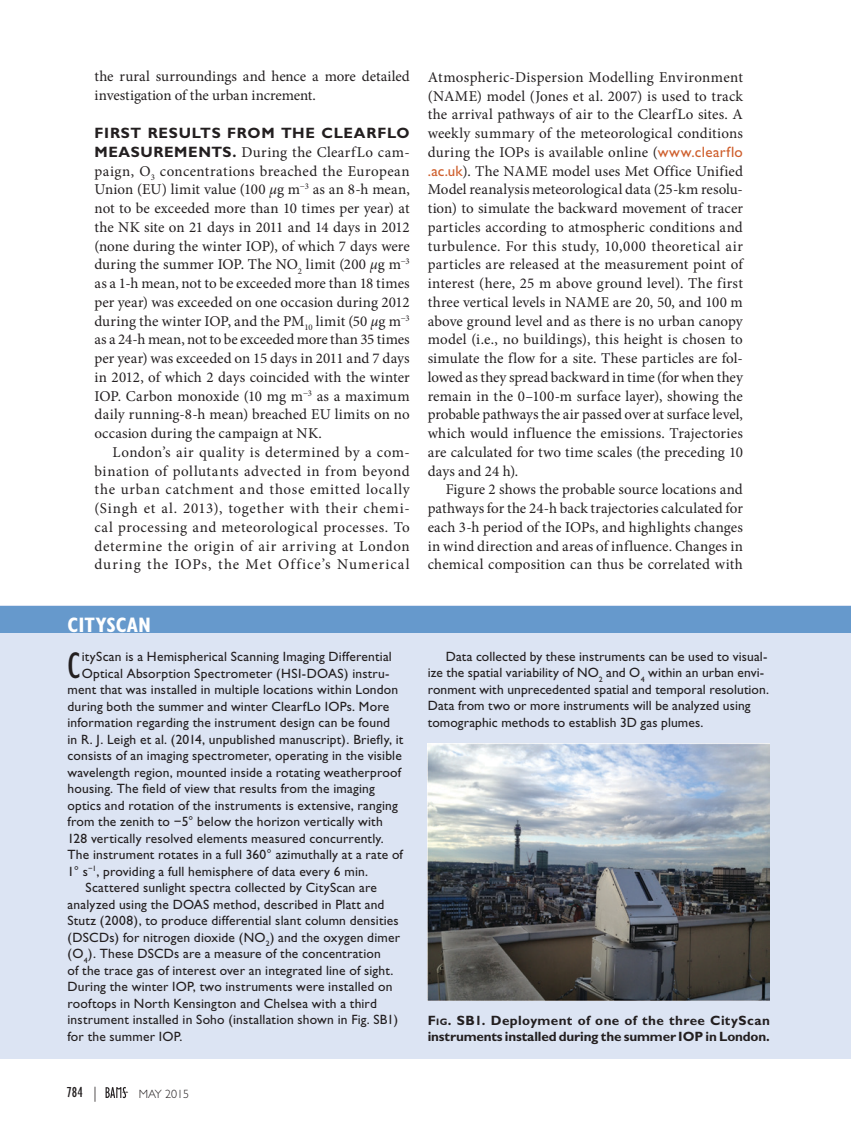
<style>
.page{position:relative;width:851px;height:1134px;background:#fff}
.page>*{position:absolute;margin:0;border:0;box-sizing:border-box;transform-origin:0 0}
.Sidebar_First_Paragr{font:condensed 38.25px "Gill Sans";color:#231f20}
.Sidebar_Title{font:700 condensed 21px "Gill Sans";color:#fff}
.Body_Text{font:15px/18.8px "Minion Pro";letter-spacing:.015em;color:#231f20;text-align:justify}
.List_NUM{font:15px/18.8px "Minion Pro";letter-spacing:-.005em;color:#231f20}
.t1{font:condensed 15px "Gill Sans";color:#231f20}
.Sidebar_First_Paragr-2{font:13.5px "Gill Sans";letter-spacing:.015em;color:#231f20}
.Sidebar_Text{font:13.5px/16.5px "Gill Sans";letter-spacing:.01em;color:#231f20}
.Caption__figure{font:700 13.5px/16.5px "Gill Sans";letter-spacing:-.005em;color:#231f20}
.t2{font:300 12px "Gill Sans";color:#231f20}
.s1{font-family:"Gill Sans";font-weight:700}
.s2{font-style:italic}
.s3{font-family:"Gill Sans";color:#ce5e2c}
.s4{font-weight:300;font-stretch:normal}
.s5{font-style:inherit}
.s6{font-size:9.45px}
</style>
<div class="page">
<div style="left:0;top:606px;width:850px;height:453px;background:#dce4f3"></div>
<div style="left:0;top:606px;width:850px;height:27px;background:#69c"></div>
<img style="left:428px;top:744px;width:342px;height:257px">
<div style="left:105px;top:1086px;width:24px;height:13px;border:2px solid #fff"></div>
<svg style="left:106px;top:1087px;width:22px;height:11px"></svg>
<p class="List_NUM" style="left:94px;top:67px;width:317px">the rural surroundings and hence a more detailed investigation of the urban increment.</p>
<p class="Body_Text" style="left:94px;top:124px;width:317px"><span class="s1">FIRST RESULTS FROM THE CLEARFLO MEASUREMENTS.</span> During the ClearfLo cam&shy;paign, O<sub>3</sub> concentrations breached the European Union (EU) limit value (100 <span class="s2">µ</span>g m<sup>−3</sup> as an 8-h mean, not to be exceeded more than 10 times per year) at the NK site on 21 days in 2011 and 14 days in 2012 (none during the winter IOP), of which 7 days were during the summer IOP. The NO<sub>2</sub> limit (200 <span class="s2">µ</span>g m<sup>−3 </sup>as a 1-h mean, not to be exceeded more than 18 times per year) was exceeded on one occasion during 2012 during the winter IOP, and the PM<sub>10</sub> limit (50 <span class="s2">µ</span>g m<sup>−3 </sup>as a 24-h mean, not to be exceeded more than 35 times per year) was exceeded on 15 days in 2011 and 7 days in 2012, of which 2 days coincided with the winter IOP. Carbon monoxide (10 mg m<sup>−3</sup> as a maximum daily running-8-h mean) breached EU limits on no occasion during the campaign at NK.</p>
<p class="Body_Text" style="left:94px;top:443px;width:317px;text-indent:18px">London’s air quality is determined by a com&shy;bination of pollutants advected in from beyond the urban catchment and those emitted locally (Singh et al. 2013), together with their chemi&shy;cal processing and meteorological processes. To determine the origin of air arriving at London during the IOPs, the Met Office’s Numerical</p>
<p class="Body_Text" style="left:428px;top:68px;width:317px">Atmospheric-Dispersion Modelling Environment (NAME) model (Jones et al. 2007) is used to track the arrival pathways of air to the ClearfLo sites. A weekly summary of the meteorological conditions during the IOPs is available online (<span class="s3">www.clearflo .ac.uk</span>). The NAME model uses Met Office Unified Model reanalysis meteorological data (25-km resolu&shy;tion) to simulate the backward movement of tracer particles according to atmospheric conditions and turbulence. For this study, 10,000 theoretical air particles are released at the measurement point of interest (here, 25 m above ground level). The first three vertical levels in NAME are 20, 50, and 100 m above ground level and as there is no urban canopy model (i.e., no buildings), this height is chosen to simulate the flow for a site. These particles are fol&shy;lowed as they spread backward in time (for when they remain in the 0–100-m surface layer), showing the probable pathways the air passed over at surface level, which would influence the emissions. Trajectories are calculated for two time scales (the preceding 10 days and 24 h).</p>
<p class="Body_Text" style="left:428px;top:480px;width:317px;text-indent:18px">Figure 2 shows the probable source locations and pathways for the 24-h back trajectories calculated for each 3-h period of the IOPs, and highlights changes in wind direction and areas of influence. Changes in chemical composition can thus be correlated with</p>
<p class="Sidebar_Title" style="left:68px;top:612px;width:85px">CITYSCAN</p>
<p class="Sidebar_First_Paragr" style="left:68px;top:645px;width:14px">C</p>
<p class="Sidebar_First_Paragr-2" style="left:82px;top:649px;width:311px">ityScan is a Hemispherical Scanning Imaging Differential</p>
<p class="Sidebar_First_Paragr-2" style="left:82px;top:666px;width:309px">Optical Absorption Spectrometer (HSI-DOAS) instru-</p>
<p class="Sidebar_First_Paragr-2" style="left:68px;top:682px;width:332px">ment that was installed in multiple locations within London</p>
<p class="Sidebar_First_Paragr-2" style="left:68px;top:699px;width:323px">during both the summer and winter ClearfLo IOPs. More</p>
<p class="Sidebar_First_Paragr-2" style="left:68px;top:715px;width:324px">information regarding the instrument design can be found</p>
<p class="Sidebar_First_Paragr-2" style="left:68px;top:732px;width:337px">in R. J. Leigh et al. (2014, unpublished manuscript). Briefly, it</p>
<p class="Sidebar_First_Paragr-2" style="left:68px;top:748px;width:336px">consists of an imaging spectrometer, operating in the visible</p>
<p class="Sidebar_First_Paragr-2" style="left:68px;top:765px;width:335px">wavelength region, mounted inside a rotating weatherproof</p>
<p class="Sidebar_First_Paragr-2" style="left:68px;top:781px;width:309px">housing. The field of view that results from the imaging</p>
<p class="Sidebar_First_Paragr-2" style="left:68px;top:798px;width:332px">optics and rotation of the instruments is extensive, ranging</p>
<p class="Sidebar_First_Paragr-2" style="left:68px;top:814px;width:317px">from the zenith to −5° below the horizon vertically with</p>
<p class="Sidebar_First_Paragr-2" style="left:68px;top:831px;width:318px">128 vertically resolved elements measured concurrently.</p>
<p class="Sidebar_First_Paragr-2" style="left:68px;top:847px;width:337px">The instrument rotates in a full 360° azimuthally at a rate of</p>
<p class="Sidebar_First_Paragr-2" style="left:68px;top:864px;width:302px">1° s<sup>−1</sup>, providing a full hemisphere of data every 6 min.</p>
<p class="Sidebar_Text" style="left:68px;top:879px;width:334px;text-indent:18px">Scattered sunlight spectra collected by CityScan are analyzed using the DOAS method, described in Platt and Stutz (2008), to produce differential slant column densities (DSCDs) for nitrogen dioxide (NO<sub>2</sub>) and the oxygen dimer (O<sub>4</sub>). These DSCDs are a measure of the concentration<br>of the trace gas of interest over an integrated line of sight.<br>During the winter IOP, two instruments were installed on rooftops in North Kensington and Chelsea with a third instrument installed in Soho (installation shown in Fig. SB1) for the summer IOP.</p>
<p class="t1" style="left:66px;top:1084px;width:32px">784 <span class="s4">|</span></p>
<p class="t2" style="left:139px;top:1087px;width:52px">MAY 2015</p>
<p class="Sidebar_Text" style="left:428px;top:648px;width:343px;text-indent:18px">Data collected by these instruments can be used to visual&shy;ize the spatial variability of NO<sub>2</sub> and O<sub>4</sub> within an urban envi&shy;ronment with unprecedented spatial and temporal resolution.<br>Data from two or more instruments will be analyzed using tomographic methods to establish 3D gas plumes.</p>
<p class="Caption__figure" style="left:428px;top:1012px;width:344px"><span class="s5">F</span><span class="s6">ig</span><span class="s5">.</span> SB1. Deployment of one of the three CityScan instruments installed during the summer IOP in London.</p>
</div>
